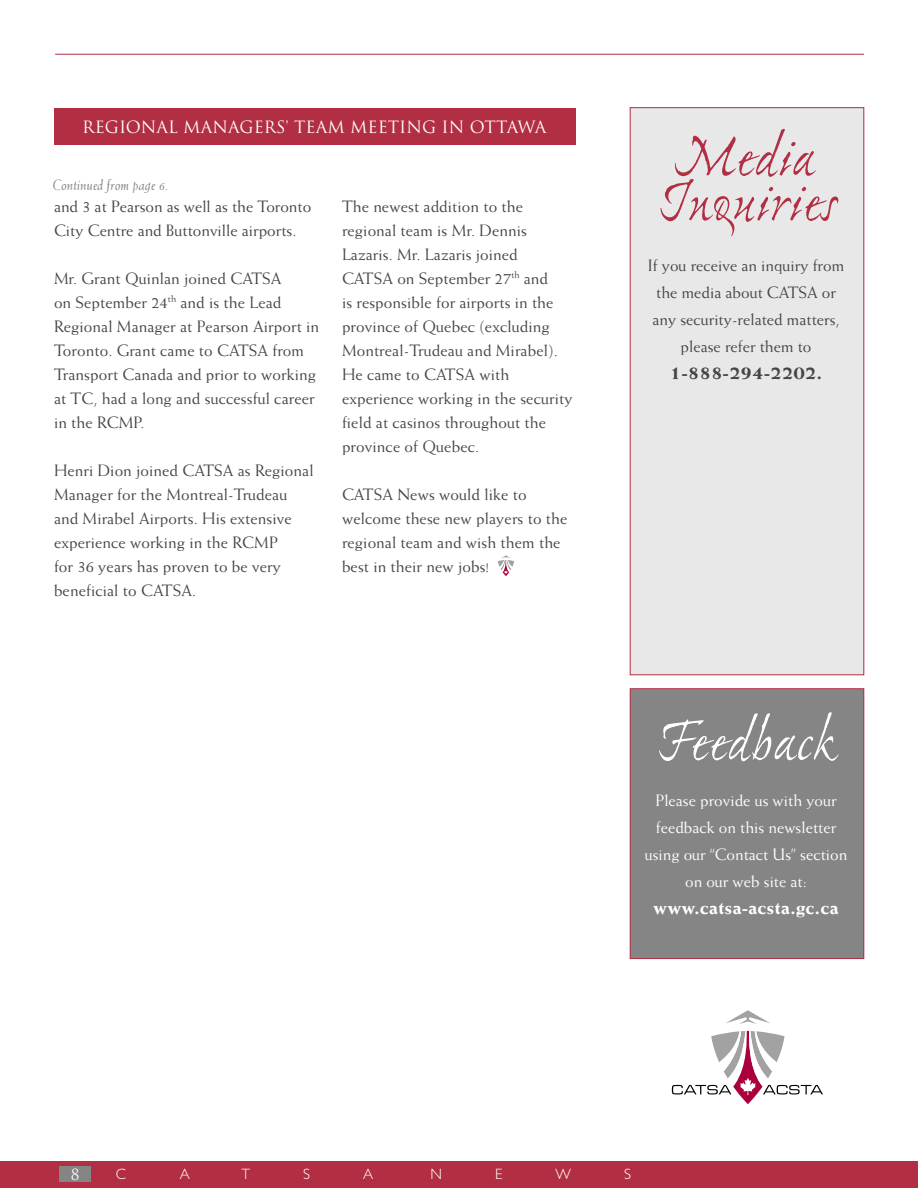
<style>
.page{position:relative;width:918px;height:1188px;background:#fff}
.page>*{position:absolute;margin:0;border:0;box-sizing:border-box;transform-origin:0 0}
.t1{font:63px/45px "Ex Ponto";letter-spacing:-.015em;color:#b22e42;text-align:center}
.t2{font:63px "Ex Ponto";letter-spacing:-.015em;color:#fff}
.t3{font:800 19.5px "Weiss";color:#fff}
.t4{font:800 19.5px "Weiss";color:#464543}
.t5{font:16.5px/24px "Weiss";letter-spacing:.005em;color:#464543}
.t6{font:16.5px/27px "Weiss";color:#fff;text-align:center}
.t7{font:16.5px "Trajan";color:#fff}
.t8{font:italic 15px "Weiss";color:#858585}
.t9{font:300 15px "Gill Sans";color:#fff}
.t10{font:15px "Trajan";color:#fff}
</style>
<div class="page">
<div style="left:0;top:1161px;width:918px;height:27px;background:#b22e42"></div>
<div style="left:59px;top:1167px;width:32px;height:15px;background:#858585"></div>
<hr style="left:55px;top:54px;width:809px;height:1px;background:#b22e42">
<div style="left:630px;top:108px;width:234px;height:567px;background:#e8e8e8"></div>
<div style="left:630px;top:107px;width:234px;height:568px;border:1px solid #b22e42"></div>
<svg style="left:726px;top:1010px;width:44px;height:14px"></svg>
<svg style="left:672px;top:1031px;width:151px;height:73px"></svg>
<div style="left:54px;top:108px;width:521px;height:37px;background:#b22e42"></div>
<div style="left:630px;top:689px;width:234px;height:270px;background:#858585"></div>
<div style="left:630px;top:688px;width:234px;height:271px;border:1px solid #b22e42"></div>
<svg style="left:498px;top:555px;width:16px;height:21px"></svg>
<p class="t7" style="left:82px;top:117px;width:466px">REGIONAL MANAGERS' TEAM MEETING IN OTTAWA</p>
<p class="t8" style="left:52px;top:177px;width:118px">Continued from page 6.</p>
<p class="t5" style="left:54px;top:194px;width:259px">and 3 at Pearson as well as the Toronto<br>City Centre and Buttonville airports.</p>
<p class="t5" style="left:54px;top:266px;width:267px">Mr. Grant Quinlan joined CATSA<br>on September 24<sup>th</sup> and is the Lead<br>Regional Manager at Pearson Airport in<br>Toronto. Grant came to CATSA from<br>Transport Canada and prior to working at TC, had a long and successful career in the RCMP.</p>
<p class="t5" style="left:54px;top:458px;width:261px">Henri Dion joined CATSA as Regional<br>Manager for the Montreal-Trudeau and Mirabel Airports. His extensive experience working in the RCMP<br>for 36 years has proven to be very beneficial to CATSA.</p>
<p class="t5" style="left:342px;top:194px;width:232px">The newest addition to the regional team is Mr. Dennis<br>Lazaris. Mr. Lazaris joined<br>CATSA on September 27<sup>th</sup> and<br>is responsible for airports in the province of Quebec (excluding<br>Montreal-Trudeau and Mirabel).<br>He came to CATSA with experience working in the security field at casinos throughout the province of Quebec.</p>
<p class="t5" style="left:342px;top:482px;width:227px">CATSA News would like to welcome these new players to the regional team and wish them the best in their new jobs!</p>
<h1 class="t1" style="left:657px;top:141px;width:181px">Media<br>Inquiries</h1>
<p class="t5" style="left:648px;top:252px;width:198px;line-height:27px;text-align:center">If you receive an inquiry from the media about CATSA or any security-related matters, please refer them to</p>
<p class="t4" style="left:670px;top:361px;width:154px">1-888-294-2202.</p>
<h1 class="t2" style="left:657px;top:710px;width:182px">Feedback</h1>
<p class="t6" style="left:645px;top:787px;width:204px">Please provide us with your feedback on this newsletter using our “Contact Us” section on our web site at:</p>
<p class="t3" style="left:653px;top:896px;width:187px">www.catsa-acsta.gc.ca</p>
<p class="t10" style="left:71px;top:1165px;width:11px">8</p>
<p class="t9" style="left:116px;top:1166px;width:12px">C</p>
<p class="t9" style="left:180px;top:1166px;width:12px">A</p>
<p class="t9" style="left:241px;top:1166px;width:10px">T</p>
<p class="t9" style="left:303px;top:1166px;width:9px">S</p>
<p class="t9" style="left:363px;top:1166px;width:12px">A</p>
<p class="t9" style="left:430px;top:1166px;width:13px">N</p>
<p class="t9" style="left:495px;top:1166px;width:9px">E</p>
<p class="t9" style="left:556px;top:1166px;width:17px">W</p>
<p class="t9" style="left:624px;top:1166px;width:9px">S</p>
</div>
